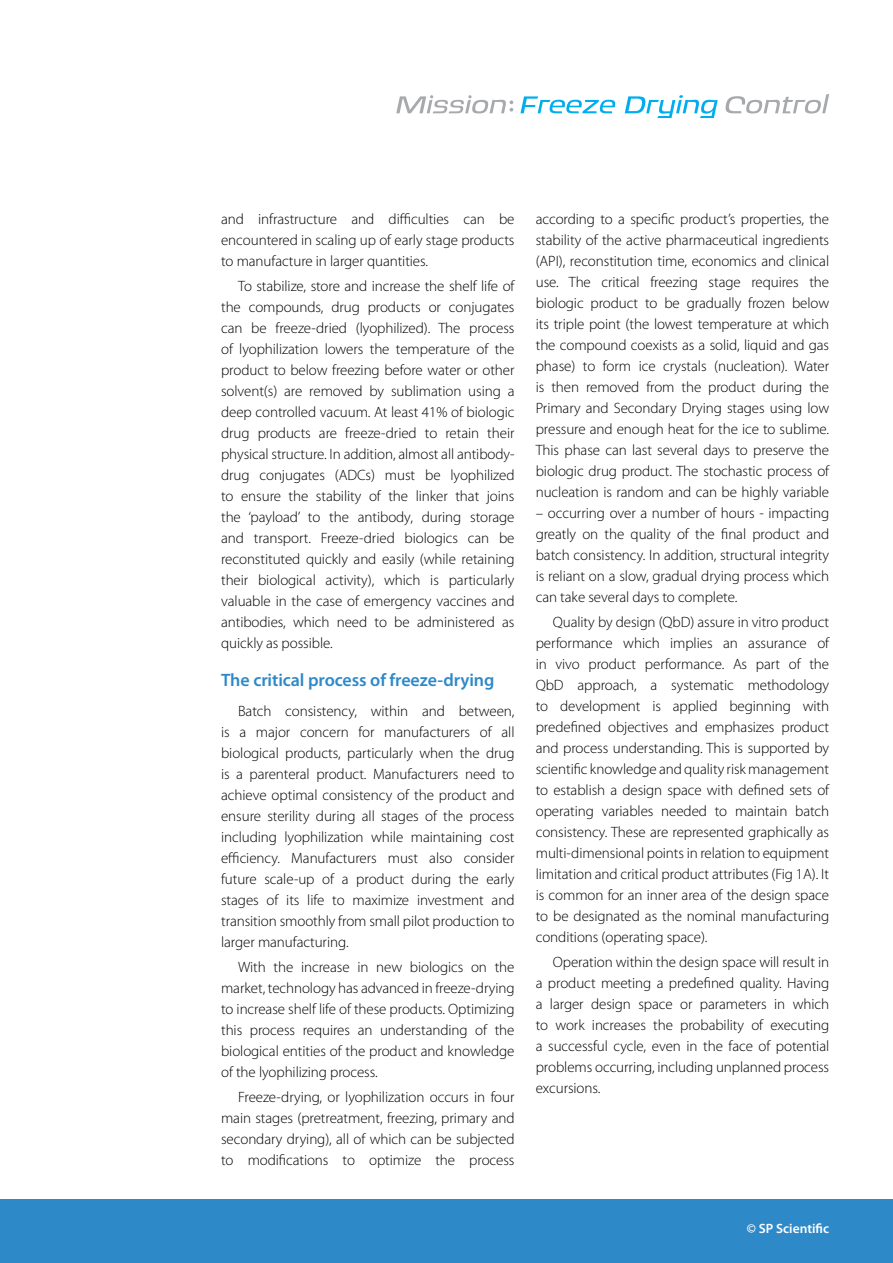
<style>
.page{position:relative;width:893px;height:1263px;background:#fff}
.page>*{position:absolute;margin:0;border:0;box-sizing:border-box;transform-origin:0 0}
.t1{font:600 18px "Myriad Pro";letter-spacing:-.005em;color:#2e89c9}
.t2{font:300 15px/21px "Myriad Pro";letter-spacing:-.005em;color:#000;text-align:justify}
.t3{font:600 13.5px "Myriad Pro";color:#fff}
</style>
<div class="page">
<div style="left:0;top:1199px;width:893px;height:64px;background:#2e89c9"></div>
<svg style="left:520px;top:96px;width:96px;height:17px"></svg>
<svg style="left:625px;top:95px;width:93px;height:23px"></svg>
<svg style="left:396px;top:95px;width:117px;height:18px"></svg>
<svg style="left:725px;top:94px;width:104px;height:19px"></svg>
<p class="t2" style="left:221px;top:209px;width:295px">and infrastructure and difficulties can be encountered in scaling up of early stage products to manufacture in larger quantities.</p>
<p class="t2" style="left:221px;top:276px;width:295px;text-indent:17px">To stabilize, store and increase the shelf life of the compounds, drug products or conjugates can be freeze-dried (lyophilized). The process of lyophilization lowers the temperature of the product to below freezing before water or other solvent(s) are removed by sublimation using a deep controlled vacuum. At least 41% of biologic drug products are freeze-dried to retain their physical structure. In addition, almost all antibody&shy;drug conjugates (ADCs) must be lyophilized to ensure the stability of the linker that joins the ‘payload’ to the antibody, during storage and transport. Freeze-dried biologics can be reconstituted quickly and easily (while retaining their biological activity), which is particularly valuable in the case of emergency vaccines and antibodies, which need to be administered as quickly as possible.</p>
<p class="t1" style="left:221px;top:670px;width:275px">The critical process of freeze-drying</p>
<p class="t2" style="left:221px;top:700px;width:295px;text-indent:17px">Batch consistency, within and between, is a major concern for manufacturers of all biological products, particularly when the drug is a parenteral product. Manufacturers need to achieve optimal consistency of the product and ensure sterility during all stages of the process including lyophilization while maintaining cost efficiency. Manufacturers must also consider future scale-up of a product during the early stages of its life to maximize investment and transition smoothly from small pilot production to larger manufacturing.</p>
<p class="t2" style="left:221px;top:957px;width:295px;text-indent:17px">With the increase in new biologics on the market, technology has advanced in freeze-drying to increase shelf life of these products. Optimizing this process requires an understanding of the biological entities of the product and knowledge of the lyophilizing process.</p>
<p class="t2" style="left:221px;top:1087px;width:295px;text-indent:17px">Freeze-drying, or lyophilization occurs in four main stages (pretreatment, freezing, primary and secondary drying), all of which can be subjected to modifications to optimize the process</p>
<p class="t2" style="left:536px;top:209px;width:295px">according to a specific product’s properties, the stability of the active pharmaceutical ingredients (API), reconstitution time, economics and clinical use. The critical freezing stage requires the biologic product to be gradually frozen below its triple point (the lowest temperature at which the compound coexists as a solid, liquid and gas phase) to form ice crystals (nucleation). Water is then removed from the product during the Primary and Secondary Drying stages using low pressure and enough heat for the ice to sublime.<br>This phase can last several days to preserve the biologic drug product. The stochastic process of nucleation is random and can be highly variable</p>
<p class="t2" style="left:536px;top:503px;width:295px">– occurring over a number of hours - impacting greatly on the quality of the final product and batch consistency. In addition, structural integrity is reliant on a slow, gradual drying process which can take several days to complete.</p>
<p class="t2" style="left:536px;top:612px;width:295px;text-indent:17px">Quality by design (QbD) assure in vitro product performance which implies an assurance of in vivo product performance. As part of the QbD approach, a systematic methodology to development is applied beginning with predefined objectives and emphasizes product and process understanding. This is supported by scientific knowledge and quality risk management to establish a design space with defined sets of operating variables needed to maintain batch consistency. These are represented graphically as multi-dimensional points in relation to equipment limitation and critical product attributes (Fig 1A). It is common for an inner area of the design space to be designated as the nominal manufacturing conditions (operating space).</p>
<p class="t2" style="left:536px;top:952px;width:295px;text-indent:17px">Operation within the design space will result in a product meeting a predefined quality. Having a larger design space or parameters in which to work increases the probability of executing a successful cycle, even in the face of potential problems occurring, including unplanned process excursions.</p>
<p class="t3" style="left:747px;top:1221px;width:84px">© SP Scientific</p>
</div>
